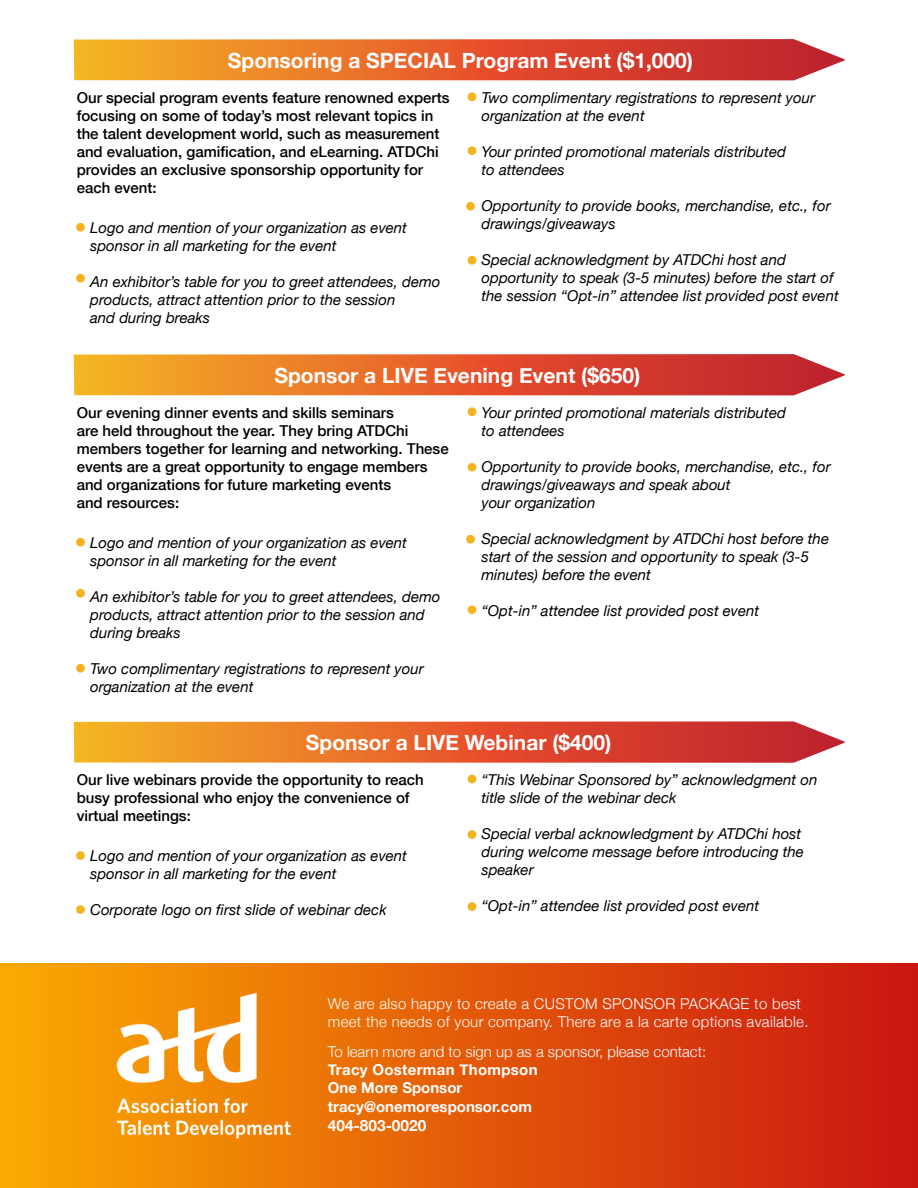
<style>
.page{position:relative;width:918px;height:1188px;background:#fff}
.page>*{position:absolute;margin:0;border:0;box-sizing:border-box;transform-origin:0 0}
.t1{font:700 21px "Helvetica Neue";color:#fff}
.t2{font:700 15.45px "Helvetica Neue";color:#fff}
.t3{font:italic 15px/18px "Helvetica Neue";color:#000}
.t4{font:500 15px/18px "Helvetica Neue";color:#000}
.t5{font:300 15px/18px "Helvetica Neue";letter-spacing:.02em;color:#fff}
.t6{font:700 15px/18.3px "Helvetica Neue";color:#fff}
.t7{font:300 15px "Helvetica Neue";color:#fff}
</style>
<div class="page">
<div style="left:0;top:964px;width:918px;height:224px;background:linear-gradient(to right,#fcaa01,#cb1311)"></div>
<img style="left:115px;top:990px;width:177px;height:151px">
<svg style="left:74px;top:39px;width:771px;height:41px;background:#e26832"></svg>
<div style="left:76px;top:223px;width:9px;height:9px;background:#f4b41d;border-radius:50%"></div>
<div style="left:76px;top:274px;width:9px;height:9px;background:#f4b41d;border-radius:50%"></div>
<div style="left:466px;top:202px;width:9px;height:9px;background:#f4b41d;border-radius:50%"></div>
<div style="left:468px;top:146px;width:8px;height:9px;background:#f4b41d;border-radius:50%"></div>
<div style="left:468px;top:92px;width:8px;height:9px;background:#f4b41d;border-radius:50%"></div>
<div style="left:468px;top:256px;width:8px;height:9px;background:#f4b41d;border-radius:50%"></div>
<svg style="left:74px;top:354px;width:771px;height:41px;background:#e26832"></svg>
<div style="left:466px;top:535px;width:9px;height:9px;background:#f4b41d;border-radius:50%"></div>
<div style="left:468px;top:463px;width:8px;height:9px;background:#f4b41d;border-radius:50%"></div>
<div style="left:468px;top:407px;width:8px;height:9px;background:#f4b41d;border-radius:50%"></div>
<div style="left:468px;top:605px;width:8px;height:9px;background:#f4b41d;border-radius:50%"></div>
<div style="left:76px;top:538px;width:9px;height:9px;background:#f4b41d;border-radius:50%"></div>
<div style="left:76px;top:589px;width:9px;height:9px;background:#f4b41d;border-radius:50%"></div>
<div style="left:76px;top:664px;width:9px;height:9px;background:#f4b41d;border-radius:50%"></div>
<svg style="left:74px;top:721px;width:771px;height:42px;background:#e26a35"></svg>
<div style="left:468px;top:902px;width:8px;height:9px;background:#f4b41d;border-radius:50%"></div>
<div style="left:468px;top:830px;width:8px;height:9px;background:#f4b41d;border-radius:50%"></div>
<div style="left:468px;top:775px;width:8px;height:8px;background:#f4b41d;border-radius:50%"></div>
<div style="left:76px;top:851px;width:9px;height:9px;background:#f4b41d;border-radius:50%"></div>
<div style="left:76px;top:905px;width:9px;height:9px;background:#f4b41d;border-radius:50%"></div>
<h1 class="t1" style="left:228px;top:41px;width:467px">Sponsoring a SPECIAL Program Event ($1,000)</h1>
<p class="t4" style="left:77px;top:88px;width:374px">Our special program events feature renowned experts focusing on some of today’s most relevant topics in the talent development world, such as measurement and evaluation, gamification, and eLearning. ATDChi provides an exclusive sponsorship opportunity for each event:</p>
<p class="t3" style="left:90px;top:217px;width:318px">Logo and mention of your organization as event sponsor in all marketing for the event</p>
<p class="t3" style="left:90px;top:271px;width:352px">An exhibitor’s table for you to greet attendees, demo products, attract attention prior to the session<br>and during breaks</p>
<p class="t3" style="left:482px;top:88px;width:335px">Two complimentary registrations to represent your organization at the event</p>
<p class="t3" style="left:482px;top:142px;width:306px">Your printed promotional materials distributed to attendees</p>
<p class="t3" style="left:482px;top:196px;width:351px">Opportunity to provide books, merchandise, etc., for drawings/giveaways</p>
<p class="t3" style="left:482px;top:250px;width:359px">Special acknowledgment by ATDChi host and opportunity to speak (3-5 minutes) before the start of the session “Opt-in” attendee list provided post event</p>
<h1 class="t1" style="left:274px;top:356px;width:368px">Sponsor a LIVE Evening Event ($650)</h1>
<p class="t4" style="left:77px;top:403px;width:374px">Our evening dinner events and skills seminars<br>are held throughout the year. They bring ATDChi members together for learning and networking. These events are a great opportunity to engage members and organizations for future marketing events<br>and resources:</p>
<p class="t3" style="left:90px;top:532px;width:318px">Logo and mention of your organization as event sponsor in all marketing for the event</p>
<p class="t3" style="left:90px;top:586px;width:352px">An exhibitor’s table for you to greet attendees, demo products, attract attention prior to the session and during breaks</p>
<p class="t3" style="left:90px;top:658px;width:335px">Two complimentary registrations to represent your organization at the event</p>
<p class="t3" style="left:482px;top:403px;width:306px">Your printed promotional materials distributed to attendees</p>
<p class="t3" style="left:482px;top:457px;width:351px">Opportunity to provide books, merchandise, etc., for drawings/giveaways and speak about<br>your organization</p>
<p class="t3" style="left:482px;top:529px;width:349px">Special acknowledgment by ATDChi host before the start of the session and opportunity to speak (3-5 minutes) before the event</p>
<p class="t3" style="left:482px;top:601px;width:279px">“Opt-in” attendee list provided post event</p>
<h1 class="t1" style="left:306px;top:724px;width:307px">Sponsor a LIVE Webinar ($400)</h1>
<p class="t4" style="left:77px;top:770px;width:349px">Our live webinars provide the opportunity to reach busy professional who enjoy the convenience of virtual meetings:</p>
<p class="t3" style="left:90px;top:846px;width:318px">Logo and mention of your organization as event sponsor in all marketing for the event</p>
<p class="t3" style="left:90px;top:900px;width:298px">Corporate logo on first slide of webinar deck</p>
<p class="t3" style="left:482px;top:770px;width:337px">“This Webinar Sponsored by” acknowledgment on title slide of the webinar deck</p>
<p class="t3" style="left:482px;top:824px;width:324px">Special verbal acknowledgment by ATDChi host during welcome message before introducing the speaker</p>
<p class="t3" style="left:482px;top:896px;width:279px">“Opt-in” attendee list provided post event</p>
<p class="t5" style="left:328px;top:993px;width:482px">We are also happy to create a CUSTOM SPONSOR PACKAGE to best meet the needs of your company. There are a la carte options available.</p>
<p class="t7" style="left:328px;top:1040px;width:380px">To learn more and to sign up as a sponsor, please contact:</p>
<p class="t6" style="left:328px;top:1060px;width:211px">Tracy Oosterman Thompson<br>One More Sponsor tracy@onemoresponsor.com</p>
<p class="t2" style="left:328px;top:1111px;width:100px">404-803-0020</p>
</div>
